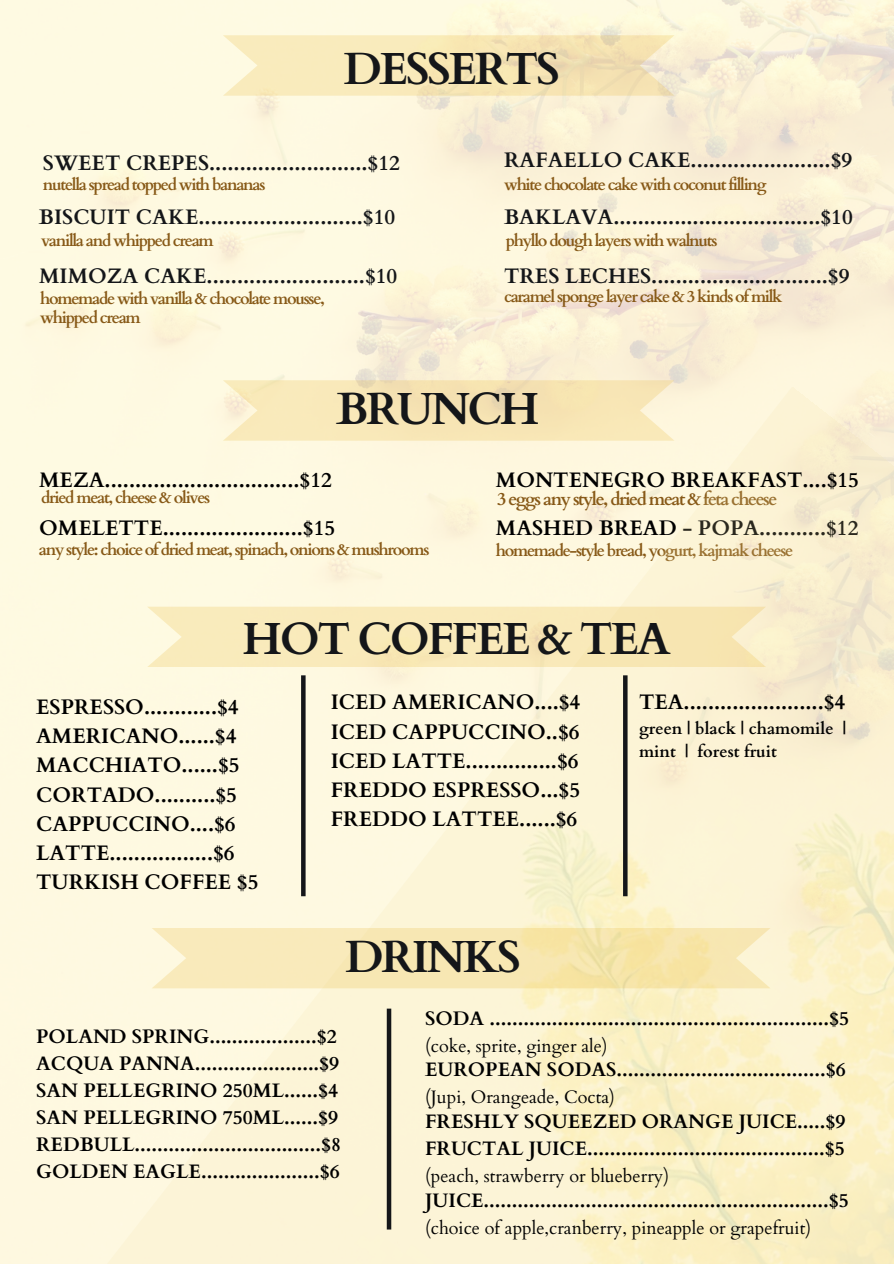
<style>
.page{position:relative;width:894px;height:1264px;background:#fff}
.page>*{position:absolute;margin:0;border:0;box-sizing:border-box;transform-origin:0 0}
.t1{font:700 45px "Cardo";letter-spacing:-.055em;color:#141619}
.t2{font:700 21px/29.2px "Cardo";color:#000}
.t3{font:700 21px "Cardo";color:#141619}
.t4{font:700 19.5px/27px "Cardo";color:#000}
.t5{font:18px "Cardo";color:#000}
.t6{font:700 18px "Cardo";letter-spacing:-.08em;color:#875917}
.t7{font:700 16.5px "Cardo";letter-spacing:-.08em;color:#875917}
.t8{font:700 16.5px/22.5px "Cardo";color:#000}
</style>
<div class="page">
<svg style="left:223px;top:35px;width:451px;height:61px;background:#f6e6b9"></svg>
<img style="left:0;top:385px;width:893px;height:878px">
<svg style="left:223px;top:380px;width:451px;height:60px;background:#f7e6b8"></svg>
<svg style="left:147px;top:606px;width:618px;height:61px;background:#f8e9b9"></svg>
<svg style="left:301px;top:675px;width:4px;height:221px"></svg>
<svg style="left:623px;top:675px;width:4px;height:221px"></svg>
<svg style="left:151px;top:927px;width:619px;height:61px;background:#f7e8b4"></svg>
<div style="left:386px;top:1008px;width:5px;height:221px;background:#141619"></div>
<h2 class="t1" style="left:343px;top:40px;width:218px">DESSERTS</h2>
<h2 class="t3" style="left:43px;top:149px;width:358px">SWEET CREPES..........................$12</h2>
<p class="t7" style="left:43px;top:173px;width:224px">nutella spread topped with bananas</p>
<p class="t7" style="left:41px;top:230px;width:174px">vanilla and whipped cream</p>
<h2 class="t3" style="left:39px;top:204px;width:358px">BISCUIT CAKE...........................$10</h2>
<p class="t3" style="left:39px;top:262px;width:359px">MIMOZA CAKE..........................$10</p>
<h2 class="t3" style="left:504px;top:146px;width:349px">RAFAELLO CAKE.......................$9</h2>
<p class="t7" style="left:504px;top:173px;width:264px">white chocolate cake with coconut filling</p>
<h1 class="t7" style="left:505px;top:230px;width:213px">phyllo dough layers with walnuts</h1>
<p class="t3" style="left:504px;top:262px;width:347px">TRES LECHES.............................$9</p>
<p class="t3" style="left:504px;top:204px;width:350px">BAKLAVA..................................$10</p>
<p class="t7" style="left:40px;top:287px;width:286px">homemade with vanilla &amp; chocolate mousse,</p>
<h2 class="t7" style="left:40px;top:307px;width:102px">whipped cream</h2>
<h2 class="t7" style="left:504px;top:286px;width:280px">caramel sponge layer cake &amp; 3 kinds ofmilk</h2>
<p class="t1" style="left:336px;top:379px;width:205px">BRUNCH</p>
<h2 class="t2" style="left:39px;top:466px;width:294px">MEZA................................$12</h2>
<p class="t7" style="left:41px;top:486px;width:171px">dried meat, cheese &amp; olives</p>
<h2 class="t2" style="left:39px;top:514px;width:297px">OMELETTE.......................$15</h2>
<p class="t7" style="left:39px;top:538px;width:392px">any style: choice ofdried meat, spinach, onions &amp; mushrooms</p>
<h2 class="t2" style="left:496px;top:466px;width:364px">MONTENEGRO BREAKFAST....$15</h2>
<p class="t6" style="left:497px;top:487px;width:281px">3 eggs any style, dried meat &amp; feta cheese</p>
<h2 class="t2" style="left:496px;top:514px;width:364px">MASHED BREAD - POPA...........$12</h2>
<h1 class="t7" style="left:496px;top:539px;width:299px">homemade-style bread, yogurt, kajmak cheese</h1>
<p class="t1" style="left:242px;top:609px;width:429px">HOT COFFEE &amp; TEA</p>
<h1 class="t2" style="left:331px;top:688px;width:251px;text-align:justify">ICED AMERICANO....$4<br>ICED CAPPUCCINO..$6<br>ICED LATTE...............$6<br>FREDDO ESPRESSO...$5<br>FREDDO LATTEE......$6</h1>
<h2 class="t2" style="left:638px;top:688px;width:208px">TEA.......................$4</h2>
<p class="t2" style="left:36px;top:692px;width:224px">ESPRESSO............$4<br>AMERICANO......$4<br>MACCHIATO......$5<br>CORTADO..........$5<br>CAPPUCCINO....$6<br>LATTE.................$6<br>TURKISH COFFEE $5</p>
<h2 class="t8" style="left:638px;top:717px;width:209px">green | black | chamomile | mint | forest fruit</h2>
<h2 class="t1" style="left:345px;top:927px;width:177px">DRINKS</h2>
<h3 class="t4" style="left:36px;top:1023px;width:306px">POLAND SPRING...................$2<br>ACQUA PANNA......................$9<br>SAN PELLEGRINO 250ML......$4<br>SAN PELLEGRINO 750ML......$9<br>REDBULL.................................$8<br>GOLDEN EAGLE.....................$6</h3>
<h1 class="t4" style="left:425px;top:1005px;width:425px">SODA ............................................................$5</h1>
<h1 class="t5" style="left:425px;top:1033px;width:184px">(coke, sprite, ginger ale)</h1>
<h1 class="t4" style="left:425px;top:1056px;width:422px">EUROPEAN SODAS.....................................$6</h1>
<h1 class="t5" style="left:425px;top:1085px;width:191px">(Jupi, Orangeade, Cocta)</h1>
<h1 class="t4" style="left:425px;top:1108px;width:422px">FRESHLY SQUEEZED ORANGE JUICE.....$9<br>FRUCTAL JUICE..........................................$5</h1>
<h1 class="t5" style="left:425px;top:1164px;width:245px">(peach, strawberry or blueberry)</h1>
<h1 class="t4" style="left:425px;top:1187px;width:425px">JUICE.............................................................$5</h1>
<h1 class="t5" style="left:425px;top:1216px;width:387px">(choice of apple,cranberry, pineapple or grapefruit)</h1>
</div>
